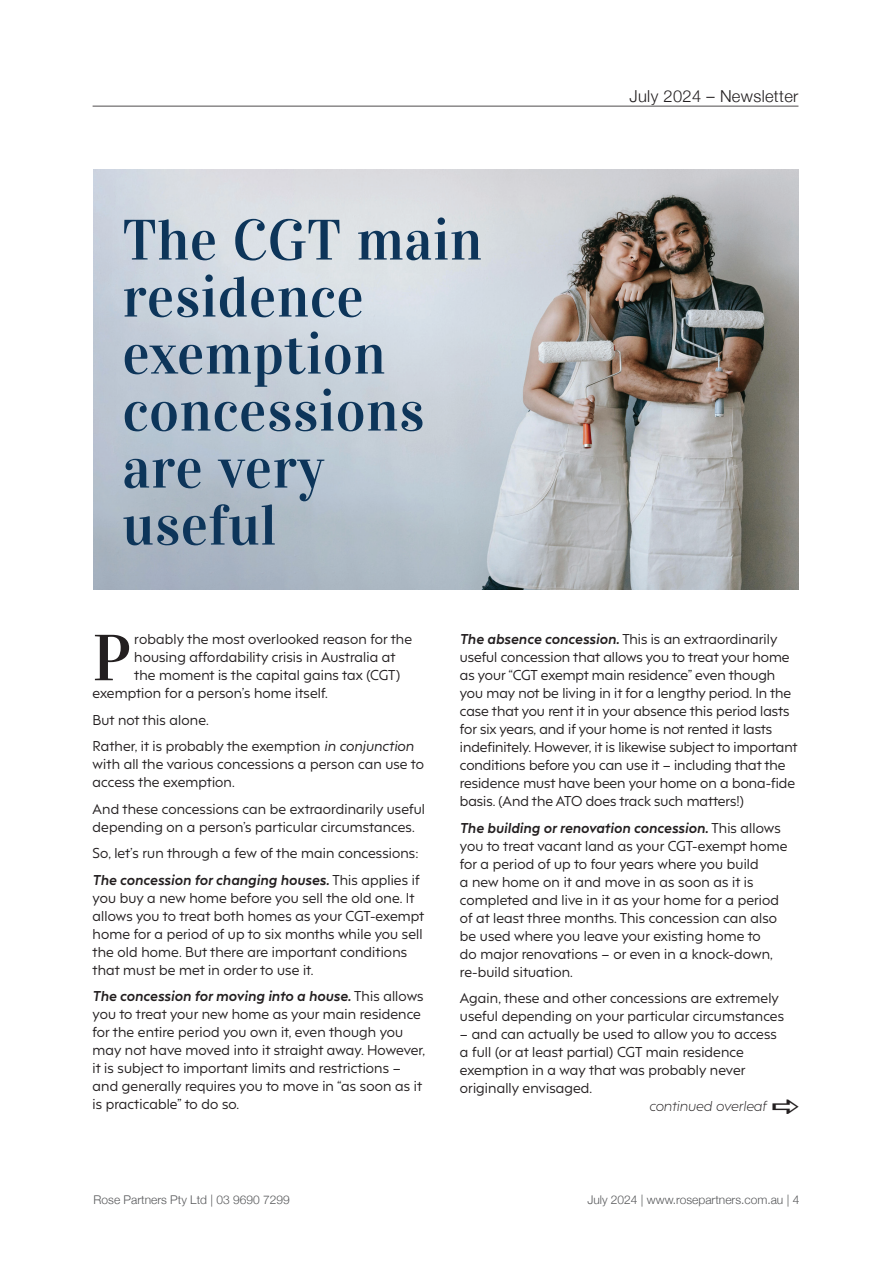
<style>
.page{position:relative;width:893px;height:1263px;background:#fff}
.page>*{position:absolute;margin:0;border:0;box-sizing:border-box;transform-origin:0 0}
.t1{font:65.1px "Vidaloka";color:#231f20}
.t2{font:57px/57px "Vidaloka";letter-spacing:.01em;color:#0d355a}
.t3{font:300 16.5px "Helvetica Neue";letter-spacing:.02em;color:#231f20}
.t4{font:13.5px/18px "F37 Hooj";letter-spacing:.01em;color:#231f20}
.t5{font:italic 300 13.5px "F37 Hooj";letter-spacing:.01em;color:#231f20}
.t6{font:300 12px "Helvetica Neue";color:#57585a}
.s1{font-style:italic}
.s2{font-weight:700;font-style:italic}
</style>
<div class="page">
<hr style="left:93px;top:106px;width:705px;height:1px;background:#231f20">
<img style="left:93px;top:169px;width:705px;height:420px">
<h2 class="t2" style="left:122px;top:212px;width:361px">The CGT main residence exemption concessions are very useful</h2>
<p class="t3" style="left:629px;top:83px;width:170px">July 2024 – Newsletter</p>
<h1 class="t1" style="left:93px;top:619px;width:40px">P</h1>
<p class="t4" style="left:134px;top:629px;width:279px">robably the most overlooked reason for the</p>
<p class="t4" style="left:134px;top:647px;width:263px">housing affordability crisis in Australia at</p>
<p class="t4" style="left:134px;top:665px;width:267px">the moment is the capital gains tax (CGT)</p>
<p class="t4" style="left:93px;top:683px;width:237px">exemption for a person’s home itself.</p>
<p class="t4" style="left:93px;top:705px;width:323px;line-height:26.5px">But not this alone.<br>Rather, it is probably the exemption <span class="s1">in conjunction</span></p>
<p class="t4" style="left:93px;top:754px;width:333px">with all the various concessions a person can use to access the exemption.</p>
<p class="t4" style="left:93px;top:798px;width:334px">And these concessions can be extraordinarily useful depending on a person’s particular circumstances.</p>
<p class="t4" style="left:93px;top:838px;width:328px;line-height:26.5px">So, let’s run through a few of the main concessions:<br><span class="s2">The concession for changing houses.</span> This applies if</p>
<p class="t4" style="left:93px;top:887px;width:333px">you buy a new home before you sell the old one. It allows you to treat both homes as your CGT-exempt home for a period of up to six months while you sell the old home. But there are important conditions that must be met in order to use it.</p>
<p class="t4" style="left:93px;top:986px;width:334px"><span class="s2">The concession for moving into a house.</span> This allows you to treat your new home as your main residence for the entire period you own it, even though you may not have moved into it straight away. However, it is subject to important limits and restrictions – and generally requires you to move in “as soon as it is practicable” to do so.</p>
<p class="t4" style="left:460px;top:629px;width:339px"><span class="s2">The absence concession.</span> This is an extraordinarily useful concession that allows you to treat your home as your “CGT exempt main residence” even though you may not be living in it for a lengthy period. In the case that you rent it in your absence this period lasts for six years, and if your home is not rented it lasts indefinitely. However, it is likewise subject to important conditions before you can use it – including that the residence must have been your home on a bona-fide basis. (And the ATO does track such matters!)</p>
<p class="t4" style="left:460px;top:817px;width:329px"><span class="s2">The building or renovation concession.</span> This allows you to treat vacant land as your CGT-exempt home for a period of up to four years where you build<br>a new home on it and move in as soon as it is completed and live in it as your home for a period of at least three months. This concession can also be used where you leave your existing home to<br>do major renovations – or even in a knock-down, re-build situation.</p>
<p class="t4" style="left:460px;top:988px;width:326px">Again, these and other concessions are extremely useful depending on your particular circumstances</p>
<p class="t4" style="left:460px;top:1023px;width:318px">– and can actually be used to allow you to access a full (or at least partial) CGT main residence exemption in a way that was probably never originally envisaged.</p>
<p class="t5" style="left:649px;top:1095px;width:119px">continued overleaf</p>
<p class="t6" style="left:94px;top:1190px;width:198px">Rose Partners Pty Ltd | 03 9690 7299</p>
<p class="t6" style="left:587px;top:1190px;width:214px">July 2024 | www.rosepartners.com.au | 4</p>
</div>
